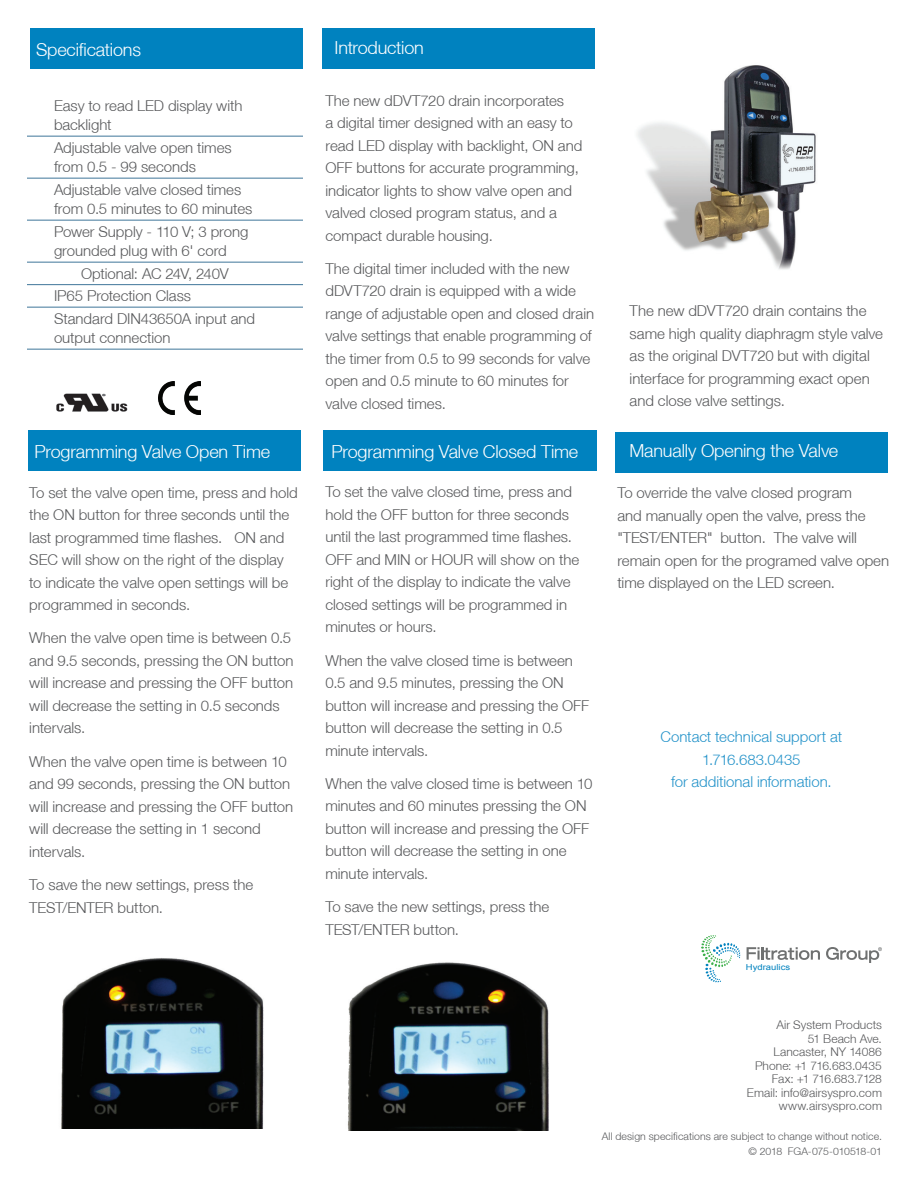
<style>
.page{position:relative;width:918px;height:1188px;background:#fff}
.page>*{position:absolute;margin:0;border:0;box-sizing:border-box;transform-origin:0 0}
.t1{font:300 18px "Helvetica Neue LT";letter-spacing:-.01em;color:#fff}
.t2{font:300 15px/22.5px "Helvetica Neue LT";color:#57585a}
.t3{font:300 15px/22.5px "Helvetica Neue LT";color:#2292c9;text-align:center}
.t4{font:300 12px/13.5px "Helvetica Neue LT";letter-spacing:.005em;color:#57585a;text-align:right}
.t5{font:300 10.5px/15px "Helvetica Neue LT";letter-spacing:.01em;color:#57585a;text-align:right}
.t6{font:8.25px "Arial";color:#0082bf;scale:1.15 1}
</style>
<div class="page">
<div style="left:30px;top:28px;width:273px;height:41px;background:#0082bf"></div>
<hr style="left:27px;top:136px;width:276px;height:1px;background:#3f7699">
<hr style="left:27px;top:178px;width:276px;height:1px;background:#3f7699">
<hr style="left:27px;top:220px;width:276px;height:1px;background:#3f7699">
<hr style="left:27px;top:262px;width:276px;height:1px;background:#3f7699">
<hr style="left:27px;top:284px;width:276px;height:1px;background:#3f7699">
<hr style="left:27px;top:307px;width:276px;height:1px;background:#3f7699">
<hr style="left:27px;top:349px;width:276px;height:1px;background:#3f7699">
<svg style="left:701px;top:935px;width:39px;height:47px"></svg>
<svg style="left:747px;top:947px;width:73px;height:13px"></svg>
<svg style="left:826px;top:947px;width:56px;height:16px"></svg>
<div style="left:322px;top:28px;width:274px;height:41px;background:#0082bf"></div>
<img style="left:637px;top:65px;width:179px;height:205px">
<div style="left:28px;top:430px;width:273px;height:41px;background:#0082bf"></div>
<div style="left:324px;top:430px;width:273px;height:41px;background:#0082bf"></div>
<img style="left:61px;top:958px;width:203px;height:171px">
<img style="left:347px;top:962px;width:202px;height:169px">
<div style="left:615px;top:432px;width:273px;height:41px;background:#0082bf"></div>
<img style="left:56px;top:393px;width:72px;height:19px">
<img style="left:158px;top:382px;width:43px;height:33px">
<p class="t1" style="left:36px;top:38px;width:107px">Specifications</p>
<p class="t2" style="left:54px;top:95px;width:190px;line-height:19.5px">Easy to read LED display with backlight</p>
<p class="t2" style="left:54px;top:137px;width:179px;line-height:19.5px">Adjustable valve open times from 0.5 - 99 seconds</p>
<p class="t2" style="left:54px;top:179px;width:200px;line-height:19.5px">Adjustable valve closed times from 0.5 minutes to 60 minutes</p>
<p class="t2" style="left:54px;top:221px;width:196px;line-height:19.5px">Power Supply - 110 V; 3 prong grounded plug with 6' cord</p>
<p class="t2" style="left:54px;top:262px;width:203px;text-indent:27px">Optional: AC 24V, 240V<br>IP65 Protection Class<br>Standard DIN43650A input and</p>
<p class="t2" style="left:54px;top:326px;width:118px">output connection</p>
<p class="t1" style="left:34px;top:440px;width:237px">Programming Valve Open Time</p>
<p class="t2" style="left:29px;top:481px;width:270px">To set the valve open time, press and hold the ON button for three seconds until the last programmed time flashes. ON and SEC will show on the right of the display to indicate the valve open settings will be programmed in seconds.</p>
<p class="t2" style="left:29px;top:627px;width:266px">When the valve open time is between 0.5 and 9.5 seconds, pressing the ON button will increase and pressing the OFF button will decrease the setting in 0.5 seconds intervals.</p>
<p class="t2" style="left:29px;top:750px;width:265px">When the valve open time is between 10 and 99 seconds, pressing the ON button will increase and pressing the OFF button will decrease the setting in 1 second intervals.</p>
<p class="t2" style="left:29px;top:873px;width:225px">To save the new settings, press the<br>TEST/ENTER button.</p>
<p class="t1" style="left:335px;top:37px;width:91px">Introduction</p>
<p class="t2" style="left:326px;top:89px;width:258px">The new dDVT720 drain incorporates<br>a digital timer designed with an easy to read LED display with backlight, ON and OFF buttons for accurate programming, indicator lights to show valve open and valved closed program status, and a compact durable housing.</p>
<p class="t2" style="left:326px;top:257px;width:270px">The digital timer included with the new dDVT720 drain is equipped with a wide range of adjustable open and closed drain valve settings that enable programming of the timer from 0.5 to 99 seconds for valve open and 0.5 minute to 60 minutes for valve closed times.</p>
<p class="t1" style="left:332px;top:440px;width:248px">Programming Valve Closed Time</p>
<p class="t2" style="left:325px;top:480px;width:255px">To set the valve closed time, press and hold the OFF button for three seconds until the last programmed time flashes.<br>OFF and MIN or HOUR will show on the right of the display to indicate the valve closed settings will be programmed in minutes or hours.</p>
<p class="t2" style="left:325px;top:649px;width:265px">When the valve closed time is between 0.5 and 9.5 minutes, pressing the ON button will increase and pressing the OFF button will decrease the setting in 0.5 minute intervals.</p>
<p class="t2" style="left:325px;top:772px;width:269px">When the valve closed time is between 10 minutes and 60 minutes pressing the ON button will increase and pressing the OFF button will decrease the setting in one minute intervals.</p>
<p class="t2" style="left:325px;top:895px;width:225px">To save the new settings, press the<br>TEST/ENTER button.</p>
<p class="t2" style="left:630px;top:299px;width:255px">The new dDVT720 drain contains the same high quality diaphragm style valve as the original DVT720 but with digital interface for programming exact open and close valve settings.</p>
<p class="t1" style="left:629px;top:440px;width:210px">Manually Opening the Valve</p>
<p class="t2" style="left:617px;top:481px;width:273px">To override the valve closed program<br>and manually open the valve, press the "TEST/ENTER" button. The valve will remain open for the programed valve open time displayed on the LED screen.</p>
<p class="t3" style="left:661px;top:725px;width:183px">Contact technical support at<br>1.716.683.0435<br>for additional information.</p>
<p class="t6" style="left:746px;top:962px;width:40px">Hydraulics</p>
<p class="t4" style="left:747px;top:1018px;width:137px">Air System Products<br>51 Beach Ave.<br>Lancaster, NY 14086<br>Phone: +1 716.683.0435<br>Fax: +1 716.683.7128<br>Email: info@airsyspro.com www.airsyspro.com</p>
<p class="t5" style="left:602px;top:1129px;width:282px">All design specifications are subject to change without notice. © 2018 FGA-075-010518-01</p>
</div>
